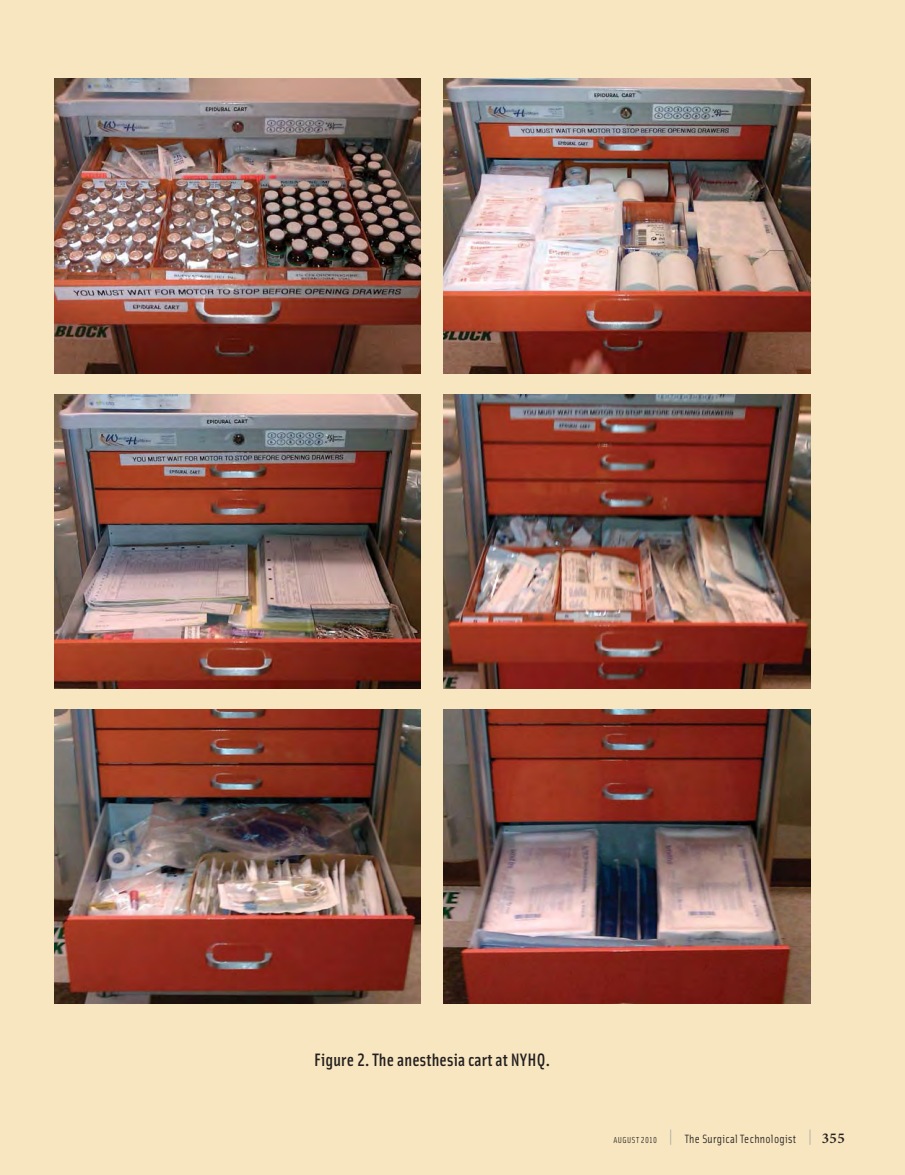
<style>
.page{position:relative;width:905px;height:1175px;background:#fff}
.page>*{position:absolute;margin:0;border:0;box-sizing:border-box;transform-origin:0 0}
.t1{font:18px "Solex Medium Lining";letter-spacing:.01em;color:#231f20}
.t2{font:12px "Solex Regular Lining";letter-spacing:.025em;color:#231f20}
.t3{font:8.7px "Solex Regular Lining";letter-spacing:.05em;color:#231f20}
.s1{font-size:19.5px;color:#939598}
.s2{font-family:"Minion Pro";font-weight:600;font-size:15px}
</style>
<div class="page">
<div style="left:0;top:0;width:904px;height:1174px;background:#f7e6bf"></div>
<img style="left:54px;top:79px;width:367px;height:294px">
<img style="left:443px;top:79px;width:367px;height:294px">
<img style="left:54px;top:394px;width:367px;height:294px">
<img style="left:443px;top:394px;width:367px;height:294px">
<img style="left:54px;top:709px;width:367px;height:294px">
<img style="left:443px;top:709px;width:367px;height:294px">
<p class="t1" style="left:314px;top:1053px;width:238px">Figure 2. The anesthesia cart at NYHQ.</p>
<p class="t3" style="left:613px;top:1136px;width:45px">AUGUST 2010</p>
<p class="t2" style="left:669px;top:1134px;width:177px"><span class="s1">|</span> The Surgical Technologist <span class="s1">|</span> <span class="s2">355</span></p>
</div>
